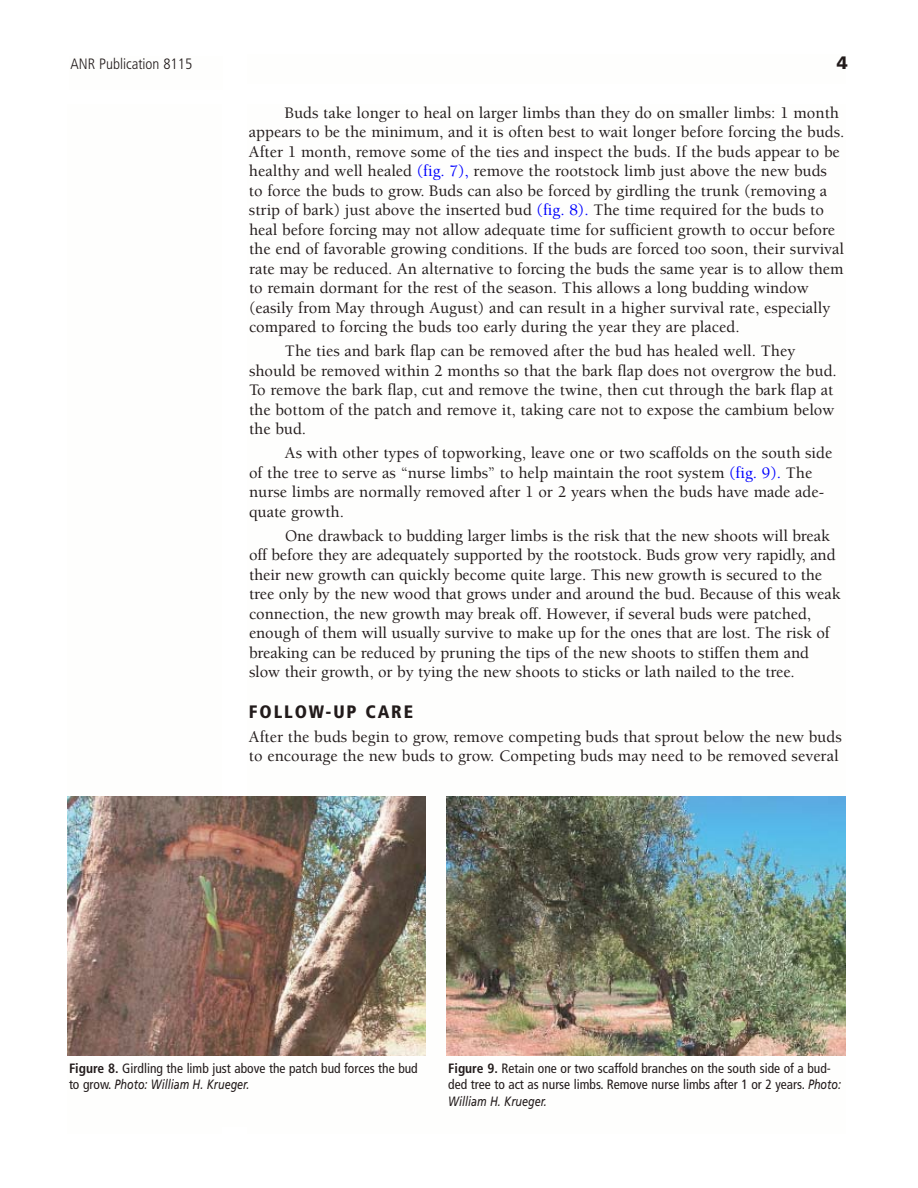
<style>
.page{position:relative;width:918px;height:1188px;background:#fff}
.page>*{position:absolute;margin:0;border:0;box-sizing:border-box;transform-origin:0 0}
.t1{font:900 condensed 18px "Frutiger";letter-spacing:.105em;color:#221b1b}
.t2{font:900 18px "Frutiger";color:#221b1b}
.t3{font:500 16.5px/19.5px "Berkeley";color:#221b1b}
.t4{font:300 condensed 15px "Frutiger";color:#221b1b}
.t5{font:condensed 13.5px/16.5px "Frutiger";color:#221b1b}
.s1{color:#00f}
.s2{font-weight:700}
.s3{font-style:italic;font-stretch:normal}
</style>
<div class="page">
<img style="left:68px;top:796px;width:358px;height:260px">
<img style="left:447px;top:796px;width:399px;height:260px">
<p class="t4" style="left:70px;top:58px;width:123px">ANR Publication 8115</p>
<p class="t2" style="left:837px;top:56px;width:13px">4</p>
<p class="t3" style="left:249px;top:104px;width:597px;text-indent:36px">Buds take longer to heal on larger limbs than they do on smaller limbs: 1 month appears to be the minimum, and it is often best to wait longer before forcing the buds.<br>After 1 month, remove some of the ties and inspect the buds. If the buds appear to be healthy and well healed <span class="s1">(fig. 7),</span> remove the rootstock limb just above the new buds to force the buds to grow. Buds can also be forced by girdling the trunk (removing a strip of bark) just above the inserted bud <span class="s1">(fig. 8).</span> The time required for the buds to heal before forcing may not allow adequate time for sufficient growth to occur before the end of favorable growing conditions. If the buds are forced too soon, their survival rate may be reduced. An alternative to forcing the buds the same year is to allow them to remain dormant for the rest of the season. This allows a long budding window (easily from May through August) and can result in a higher survival rate, especially compared to forcing the buds too early during the year they are placed.</p>
<p class="t3" style="left:249px;top:343px;width:589px;text-indent:36px">The ties and bark flap can be removed after the bud has healed well. They should be removed within 2 months so that the bark flap does not overgrow the bud.<br>To remove the bark flap, cut and remove the twine, then cut through the bark flap at the bottom of the patch and remove it, taking care not to expose the cambium below the bud.</p>
<p class="t3" style="left:249px;top:445px;width:585px;text-indent:36px">As with other types of topworking, leave one or two scaffolds on the south side of the tree to serve as “nurse limbs” to help maintain the root system <span class="s1">(fig. 9).</span> The nurse limbs are normally removed after 1 or 2 years when the buds have made ade&shy;quate growth.</p>
<p class="t3" style="left:249px;top:527px;width:593px;text-indent:36px">One drawback to budding larger limbs is the risk that the new shoots will break off before they are adequately supported by the rootstock. Buds grow very rapidly, and their new growth can quickly become quite large. This new growth is secured to the tree only by the new wood that grows under and around the bud. Because of this weak connection, the new growth may break off. However, if several buds were patched, enough of them will usually survive to make up for the ones that are lost. The risk of breaking can be reduced by pruning the tips of the new shoots to stiffen them and slow their growth, or by tying the new shoots to sticks or lath nailed to the tree.</p>
<p class="t1" style="left:249px;top:704px;width:166px">FOLLOW-UP CARE</p>
<p class="t3" style="left:249px;top:728px;width:594px">After the buds begin to grow, remove competing buds that sprout below the new buds to encourage the new buds to grow. Competing buds may need to be removed several</p>
<p class="t5" style="left:69px;top:1061px;width:350px"><span class="s2">Figure 8.</span> Girdling the limb just above the patch bud forces the bud to grow. <span class="s3">Photo: William H. Krueger.</span></p>
<p class="t5" style="left:448px;top:1061px;width:394px"><span class="s2">Figure 9.</span> Retain one or two scaffold branches on the south side of a bud&shy;ded tree to act as nurse limbs. Remove nurse limbs after 1 or 2 years. <span class="s3">Photo:<br>William H. Krueger.</span></p>
</div>
